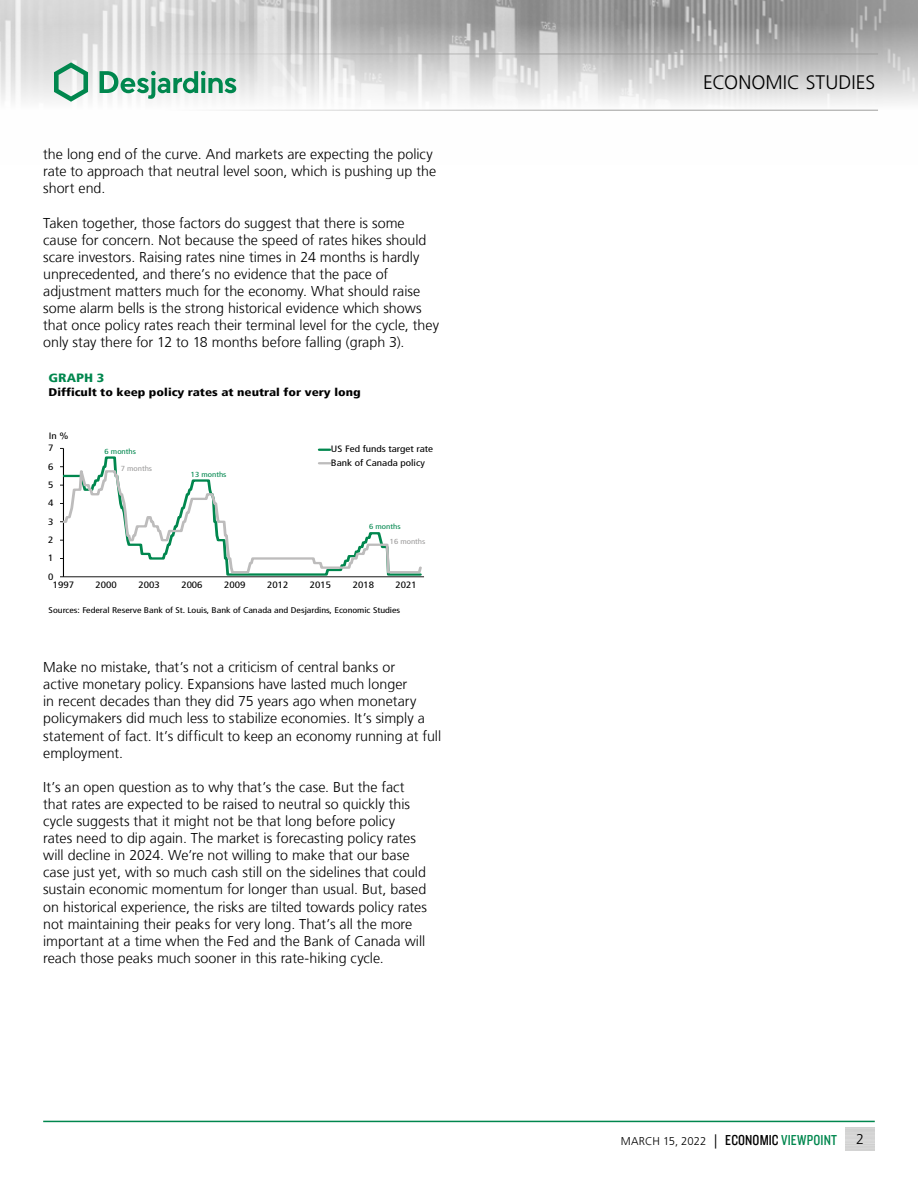
<style>
.page{position:relative;width:918px;height:1188px;background:#fff}
.page>*{position:absolute;margin:0;border:0;box-sizing:border-box;transform-origin:0 0}
.t1{font:300 19.5px "Frutiger LT";letter-spacing:.005em;color:#000}
.t2{font:300 14.25px/17.1px "Frutiger LT";color:#000}
.t3{font:900 condensed 12px "Frutiger LT";color:#00874e;scale:1.2 1}
.t4{font:300 11.25px "Frutiger LT";color:#000}
.t5{font:900 condensed 11.1px "Frutiger LT";color:#000;scale:1.2 1}
.t6{font:condensed 9.3px "Frutiger LT";color:#000;scale:1.2 1}
.t7{font:condensed 9.15px/13.5px "Frutiger LT";color:#000;scale:1.2 1}
.t8{font:condensed 8.25px "Frutiger LT";color:#000;scale:1.2 1}
.t9{font:condensed 7.35px "Frutiger LT";color:#00874e;scale:1.2 1}
.t10{font:condensed 7.35px "Frutiger LT";color:#9d9c9c;scale:1.2 1}
.s1{font-size:14.25px}
.s2{font-family:"Knockout 29 Junior Ltweight";font-weight:400;font-size:15px}
.s3{font-family:"Knockout 29 Junior Ltweight";font-weight:400;font-size:15px;color:#00874e}
</style>
<div class="page">
<img style="left:0;top:0;width:918px;height:110px">
<hr style="left:0;top:54px;width:878px;height:1px;background:#9d9d9c">
<hr style="left:0;top:110px;width:878px;height:1px;background:#9d9d9c">
<svg style="left:54px;top:62px;width:34px;height:40px"></svg>
<svg style="left:100px;top:71px;width:136px;height:28px"></svg>
<hr style="left:43px;top:1121px;width:832px;height:1px;background:#00874e">
<hr style="left:63px;top:448px;width:1px;height:129px;background:#000">
<hr style="left:63px;top:576px;width:361px;height:1px;background:#000">
<svg style="left:63px;top:456px;width:359px;height:119px"></svg>
<svg style="left:319px;top:448px;width:11px;height:3px"></svg>
<svg style="left:319px;top:462px;width:11px;height:3px"></svg>
<p class="t2" style="left:43px;top:146px;width:395px">the long end of the curve. And markets are expecting the policy rate to approach that neutral level soon, which is pushing up the short end.</p>
<p class="t2" style="left:43px;top:214px;width:397px">Taken together, those factors do suggest that there is some cause for concern. Not because the speed of rates hikes should scare investors. Raising rates nine times in 24 months is hardly unprecedented, and there’s no evidence that the pace of adjustment matters much for the economy. What should raise some alarm bells is the strong historical evidence which shows that once policy rates reach their terminal level for the cycle, they only stay there for 12 to 18 months before falling (graph 3).</p>
<p class="t3" style="left:49px;top:371px;width:48px">GRAPH 3</p>
<p class="t5" style="left:49px;top:385px;width:262px">Difficult to keep policy rates at neutral for very long</p>
<p class="t7" style="left:49px;top:429px;width:18px">In %</p>
<p class="t6" style="left:48px;top:443px;width:6px">7</p>
<p class="t7" style="left:48px;top:460px;width:6px">6</p>
<p class="t7" style="left:48px;top:478px;width:6px">5</p>
<p class="t7" style="left:48px;top:496px;width:6px">4</p>
<p class="t7" style="left:48px;top:515px;width:6px">3</p>
<p class="t7" style="left:48px;top:533px;width:6px">2</p>
<p class="t7" style="left:48px;top:551px;width:6px">1</p>
<p class="t7" style="left:48px;top:570px;width:6px">0</p>
<p class="t9" style="left:105px;top:447px;width:28px">6 months</p>
<p class="t10" style="left:121px;top:465px;width:28px">7 months</p>
<p class="t9" style="left:191px;top:470px;width:31px">13 months</p>
<p class="t7" style="left:331px;top:443px;width:87px">US Fed funds target rate<br>Bank of Canada policy</p>
<p class="t9" style="left:369px;top:523px;width:28px">6 months</p>
<p class="t10" style="left:390px;top:537px;width:31px">16 months</p>
<p class="t6" style="left:53px;top:580px;width:19px">1997</p>
<p class="t6" style="left:96px;top:580px;width:19px">2000</p>
<p class="t6" style="left:139px;top:580px;width:19px">2003</p>
<p class="t6" style="left:181px;top:580px;width:19px">2006</p>
<p class="t6" style="left:224px;top:580px;width:19px">2009</p>
<p class="t6" style="left:267px;top:580px;width:19px">2012</p>
<p class="t6" style="left:310px;top:580px;width:19px">2015</p>
<p class="t6" style="left:353px;top:580px;width:19px">2018</p>
<p class="t6" style="left:396px;top:580px;width:19px">2021</p>
<p class="t8" style="left:49px;top:605px;width:295px">Sources: Federal Reserve Bank of St. Louis, Bank of Canada and Desjardins, Economic Studies</p>
<p class="t2" style="left:43px;top:659px;width:400px">Make no mistake, that’s not a criticism of central banks or<br>active monetary policy. Expansions have lasted much longer<br>in recent decades than they did 75 years ago when monetary policymakers did much less to stabilize economies. It’s simply a statement of fact. It’s difficult to keep an economy running at full employment.</p>
<p class="t2" style="left:43px;top:779px;width:385px">It’s an open question as to why that’s the case. But the fact that rates are expected to be raised to neutral so quickly this cycle suggests that it might not be that long before policy rates need to dip again. The market is forecasting policy rates will decline in 2024. We’re not willing to make that our base case just yet, with so much cash still on the sidelines that could sustain economic momentum for longer than usual. But, based on historical experience, the risks are tilted towards policy rates not maintaining their peaks for very long. That’s all the more important at a time when the Fed and the Bank of Canada will reach those peaks much sooner in this rate-hiking cycle.</p>
<h1 class="t1" style="left:703px;top:72px;width:174px">ECONOMIC STUDIES</h1>
<p class="t4" style="left:621px;top:1135px;width:218px">MARCH 15, 2022 <span class="s1">|</span> <span class="s2">ECONOMIC</span> <span class="s3">VIEWPOINT</span></p>
<p class="t2" style="left:856px;top:1131px;width:9px">2</p>
</div>
